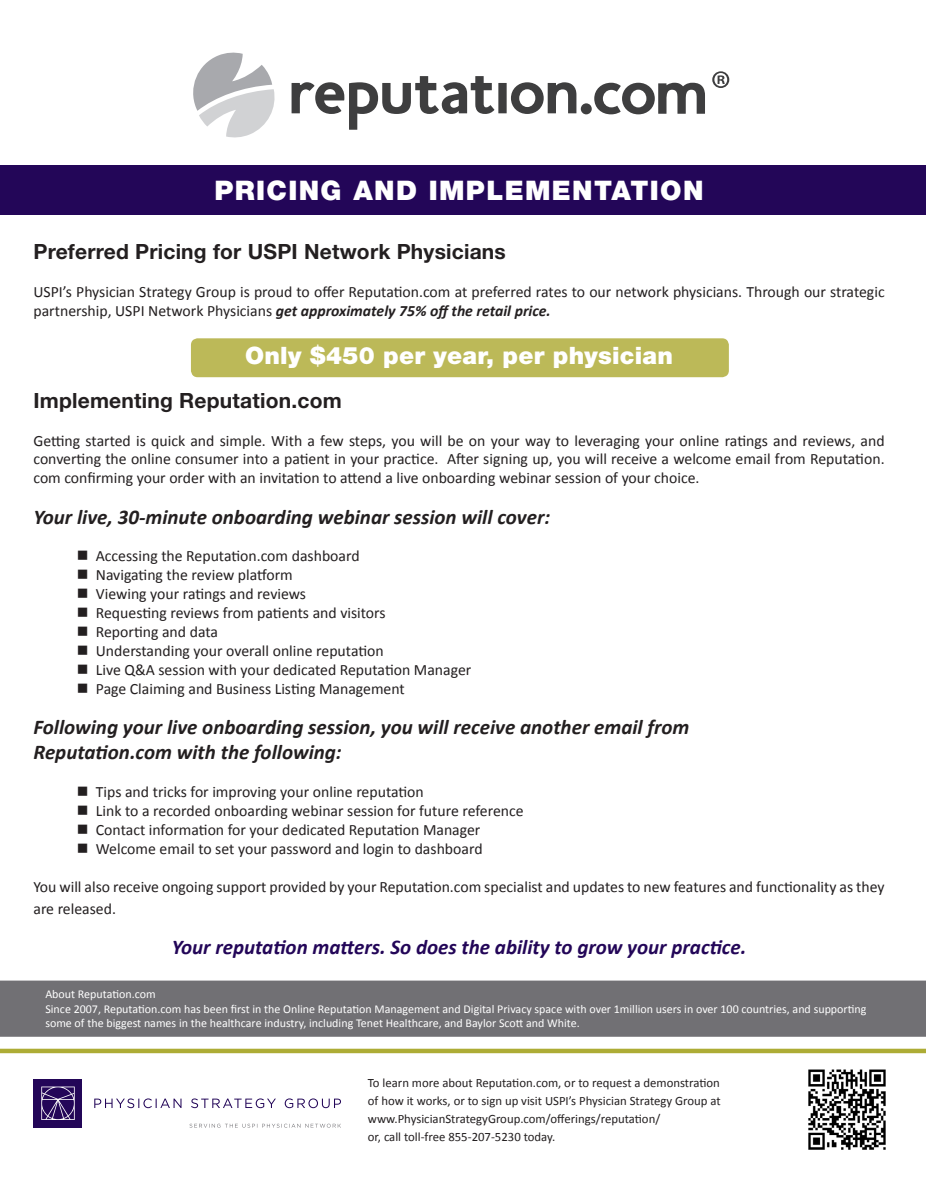
<style>
.page{position:relative;width:926px;height:1187px;background:#fff}
.page>*{position:absolute;margin:0;border:0;box-sizing:border-box;transform-origin:0 0}
.t1{font:900 27px "Helvetica Neue";letter-spacing:.05em;color:#fff}
.t2{font:900 24px "Helvetica Neue";letter-spacing:.01em;color:#fff}
.t3{font:italic 700 21px "Calibri";color:#231f20}
.t4{font:700 21px "Helvetica Neue";letter-spacing:.01em;color:#231f20}
.t5{font:italic 700 21px "Calibri";color:#230658}
.t6{font:15.75px/18.9px "Calibri";color:#231f20}
.t7{font:12.75px "Calibri";color:#231f20}
.t8{font:12px/14.4px "Calibri";color:#fff}
.s1{font-weight:700;font-style:italic}
</style>
<div class="page">
<div style="left:0;top:165px;width:926px;height:50px;background:#230658"></div>
<div style="left:191px;top:338px;width:538px;height:39px;background:#bcb958;border-radius:7px"></div>
<div style="left:33px;top:1079px;width:49px;height:48px;background:#230658"></div>
<svg style="left:41px;top:1086px;width:34px;height:34px"></svg>
<svg style="left:94px;top:1098px;width:247px;height:10px"></svg>
<svg style="left:189px;top:1123px;width:152px;height:4px"></svg>
<div style="left:0;top:1048px;width:926px;height:5px;background:#adac35"></div>
<img style="left:808px;top:1069px;width:78px;height:81px">
<div style="left:0;top:980px;width:926px;height:56px;background:#717074"></div>
<div style="left:498px;top:83px;width:9px;height:30px;background:#3e3e3f"></div>
<svg style="left:292px;top:76px;width:202px;height:54px"></svg>
<svg style="left:511px;top:82px;width:65px;height:32px"></svg>
<div style="left:581px;top:103px;width:11px;height:11px;background:#3e3e3f;border-radius:50%"></div>
<svg style="left:594px;top:83px;width:111px;height:31px"></svg>
<svg style="left:193px;top:53px;width:82px;height:84px"></svg>
<svg style="left:712px;top:71px;width:17px;height:17px"></svg>
<p class="t1" style="left:215px;top:174px;width:490px">PRICING AND IMPLEMENTATION</p>
<p class="t4" style="left:33px;top:239px;width:474px">Preferred Pricing for USPI Network Physicians</p>
<p class="t6" style="left:33px;top:282px;width:853px">USPI’s Physician Strategy Group is proud to offer Reputation.com at preferred rates to our network physicians. Through our strategic partnership, USPI Network Physicians <span class="s1">get approximately 75% off the retail price.</span></p>
<p class="t2" style="left:245px;top:341px;width:429px">Only $450 per year, per physician</p>
<p class="t4" style="left:33px;top:387px;width:310px">Implementing Reputation.com</p>
<p class="t6" style="left:33px;top:431px;width:853px;text-align:justify">Getting started is quick and simple. With a few steps, you will be on your way to leveraging your online ratings and reviews, and converting the online consumer into a patient in your practice. After signing up, you will receive a welcome email from Reputation. com confirming your order with an invitation to attend a live onboarding webinar session of your choice.</p>
<p class="t3" style="left:33px;top:503px;width:518px">Your live, 30-minute onboarding webinar session will cover:</p>
<p class="t6" style="left:77px;top:547px;width:284px">■ Accessing the Reputation.com dashboard</p>
<p class="t6" style="left:77px;top:565px;width:217px">■ Navigating the review platform</p>
<p class="t6" style="left:77px;top:584px;width:231px">■ Viewing your ratings and reviews</p>
<p class="t6" style="left:77px;top:603px;width:310px">■ Requesting reviews from patients and visitors</p>
<p class="t6" style="left:77px;top:622px;width:143px">■ Reporting and data</p>
<p class="t6" style="left:77px;top:641px;width:308px">■ Understanding your overall online reputation</p>
<p class="t6" style="left:77px;top:660px;width:396px">■ Live Q&amp;A session with your dedicated Reputation Manager</p>
<p class="t6" style="left:77px;top:679px;width:329px">■ Page Claiming and Business Listing Management</p>
<p class="t3" style="left:33px;top:713px;width:657px">Following your live onboarding session, you will receive another email from</p>
<p class="t3" style="left:33px;top:739px;width:310px">Reputation.com with the following:</p>
<p class="t6" style="left:77px;top:782px;width:348px">■ Tips and tricks for improving your online reputation</p>
<p class="t6" style="left:77px;top:801px;width:448px">■ Link to a recorded onboarding webinar session for future reference</p>
<p class="t6" style="left:77px;top:820px;width:405px">■ Contact information for your dedicated Reputation Manager</p>
<p class="t6" style="left:77px;top:839px;width:407px">■ Welcome email to set your password and login to dashboard</p>
<p class="t6" style="left:33px;top:875px;width:853px;line-height:22.5px">You will also receive ongoing support provided by your Reputation.com specialist and updates to new features and functionality as they are released.</p>
<p class="t5" style="left:172px;top:934px;width:576px">Your reputation matters. So does the ability to grow your practice.</p>
<p class="t8" style="left:45px;top:987px;width:112px">About Reputation.com</p>
<p class="t8" style="left:45px;top:1001px;width:822px">Since 2007, Reputation.com has been first in the Online Reputation Management and Digital Privacy space with over 1million users in over 100 countries, and supporting some of the biggest names in the healthcare industry, including Tenet Healthcare, and Baylor Scott and White.</p>
<p class="t7" style="left:368px;top:1075px;width:354px">To learn more about Reputation.com, or to request a demonstration</p>
<p class="t7" style="left:368px;top:1093px;width:354px">of how it works, or to sign up visit USPI’s Physician Strategy Group at</p>
<p class="t7" style="left:368px;top:1111px;width:294px">www.PhysicianStrategyGroup.com/offerings/reputation/</p>
<p class="t7" style="left:368px;top:1129px;width:189px">or, call toll-free 855-207-5230 today.</p>
</div>
